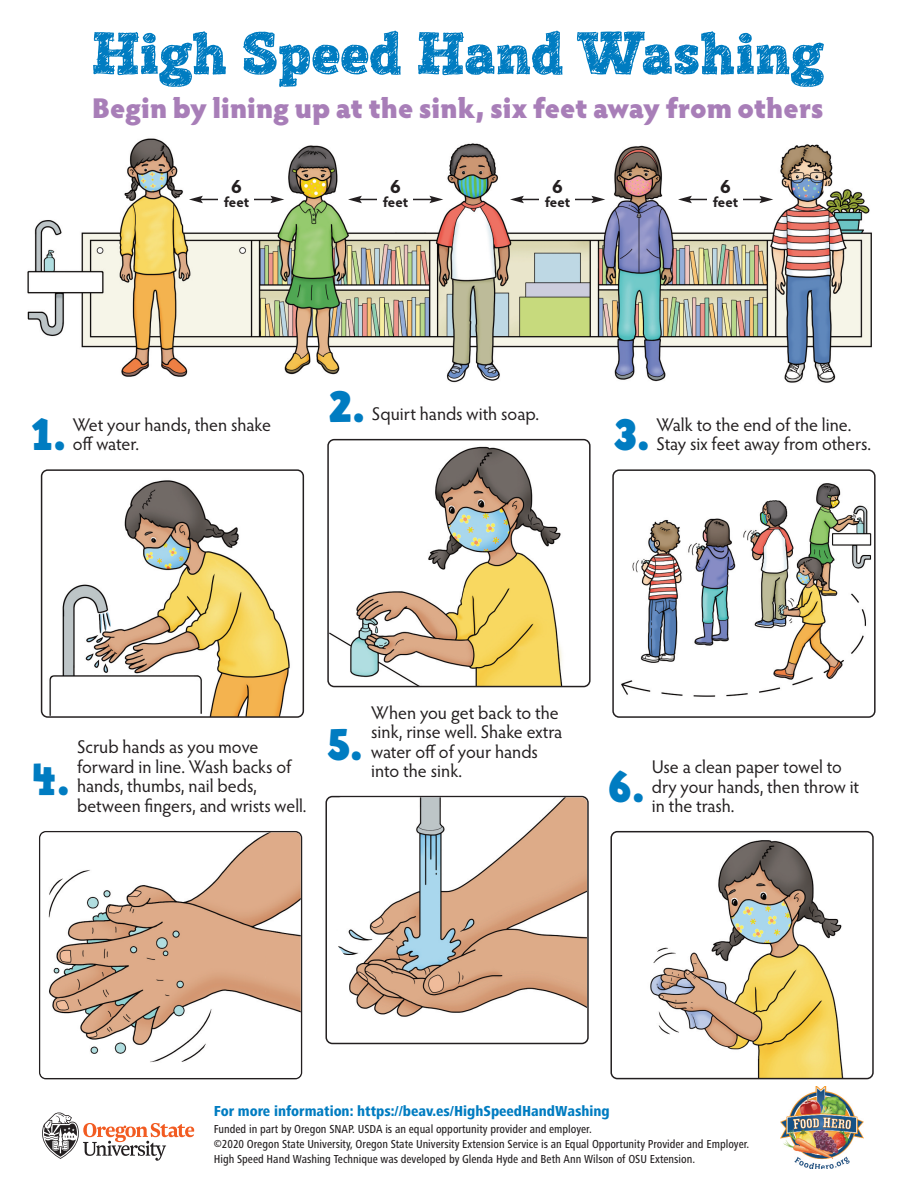
<style>
.page{position:relative;width:918px;height:1188px;background:#fff}
.page>*{position:absolute;margin:0;border:0;box-sizing:border-box;transform-origin:0 0}
.t1{font:57.75px "Posterizer KG Sketch";color:#007cc1}
.t2{font:43.95px "HVD Comic Serif Pro";color:#007cc1}
.t3{font:900 28.65px "Hypatia Sans Pro";letter-spacing:-.005em;color:#a87eb8}
.t4{font:700 19.5px "Hypatia Sans Pro";color:#231f20}
.t5{font:18.45px/19.5px "Hypatia Sans Pro";letter-spacing:-.005em;color:#231f20}
.t6{font:800 condensed 15px "Frutiger Next LT";color:#007cc1}
.t7{font:700 14.4px "Hypatia Sans Pro";letter-spacing:-.01em;color:#231f20}
.t8{font:500 condensed 12px/15px "Frutiger Next LT";color:#231f20}
.s1{font-size:10.5px}
</style>
<div class="page">
<img style="left:40px;top:832px;width:261px;height:246px">
<img style="left:27px;top:138px;width:845px;height:245px">
<svg style="left:610px;top:831px;width:264px;height:248px"></svg>
<svg style="left:42px;top:1112px;width:152px;height:49px"></svg>
<svg style="left:325px;top:796px;width:264px;height:248px"></svg>
<img style="left:336px;top:797px;width:251px;height:232px;border-radius:5px">
<svg style="left:41px;top:469px;width:263px;height:249px"></svg>
<svg style="left:327px;top:439px;width:264px;height:248px"></svg>
<svg style="left:612px;top:469px;width:264px;height:249px"></svg>
<img style="left:617px;top:477px;width:257px;height:234px">
<img style="left:781px;top:1087px;width:83px;height:82px">
<hr style="left:200px;top:199px;width:73px;height:1px;background:#231f20">
<svg style="left:189px;top:196px;width:14px;height:7px"></svg>
<svg style="left:270px;top:196px;width:14px;height:7px"></svg>
<div style="left:219px;top:179px;width:35px;height:35px;background:#fff"></div>
<hr style="left:359px;top:199px;width:73px;height:1px;background:#231f20">
<svg style="left:348px;top:196px;width:14px;height:7px"></svg>
<svg style="left:429px;top:196px;width:14px;height:7px"></svg>
<div style="left:378px;top:179px;width:35px;height:35px;background:#fff"></div>
<hr style="left:521px;top:199px;width:73px;height:1px;background:#231f20">
<svg style="left:510px;top:196px;width:14px;height:7px"></svg>
<svg style="left:591px;top:196px;width:14px;height:7px"></svg>
<div style="left:540px;top:179px;width:35px;height:35px;background:#fff"></div>
<hr style="left:689px;top:199px;width:73px;height:1px;background:#231f20">
<svg style="left:678px;top:196px;width:14px;height:7px"></svg>
<svg style="left:759px;top:196px;width:14px;height:7px"></svg>
<div style="left:708px;top:179px;width:35px;height:35px;background:#fff"></div>
<svg style="left:331px;top:847px;width:18px;height:49px"></svg>
<svg style="left:328px;top:936px;width:22px;height:88px"></svg>
<h1 class="t1" style="left:92px;top:32px;width:734px">High Speed Hand Washing</h1>
<h3 class="t3" style="left:92px;top:97px;width:733px">Begin by lining up at the sink, six feet away from others</h3>
<p class="t4" style="left:231px;top:179px;width:12px">6</p>
<p class="t7" style="left:224px;top:196px;width:27px">feet</p>
<p class="t4" style="left:390px;top:179px;width:12px">6</p>
<p class="t7" style="left:383px;top:196px;width:27px">feet</p>
<p class="t4" style="left:552px;top:179px;width:12px">6</p>
<p class="t7" style="left:545px;top:196px;width:27px">feet</p>
<p class="t4" style="left:720px;top:179px;width:12px">6</p>
<p class="t7" style="left:713px;top:196px;width:27px">feet</p>
<h2 class="t2" style="left:31px;top:419px;width:37px">1.</h2>
<p class="t5" style="left:73px;top:417px;width:200px">Wet your hands, then shake off water.</p>
<h2 class="t2" style="left:328px;top:391px;width:38px">2.</h2>
<p class="t5" style="left:372px;top:406px;width:169px">Squirt hands with soap.</p>
<h2 class="t2" style="left:613px;top:419px;width:38px">3.</h2>
<p class="t5" style="left:657px;top:417px;width:216px">Walk to the end of the line.<br>Stay six feet away from others.</p>
<h2 class="t2" style="left:32px;top:764px;width:39px">4.</h2>
<p class="t5" style="left:77px;top:739px;width:231px">Scrub hands as you move forward in line. Wash backs of hands, thumbs, nail beds, between fingers, and wrists well.</p>
<h2 class="t2" style="left:328px;top:729px;width:37px">5.</h2>
<p class="t5" style="left:371px;top:704px;width:193px">When you get back to the sink, rinse well. Shake extra water off of your hands into the sink.</p>
<h2 class="t2" style="left:608px;top:771px;width:38px">6.</h2>
<p class="t5" style="left:652px;top:759px;width:209px">Use a clean paper towel to dry your hands, then throw it in the trash.</p>
<p class="t6" style="left:214px;top:1106px;width:398px">For more information: https://beav.es/HighSpeedHandWashing</p>
<p class="t8" style="left:214px;top:1123px;width:537px">Funded in part by Oregon SNAP. USDA is an equal opportunity provider and employer.<br><span class="s1">©</span>2020 Oregon State University, Oregon State University Extension Service is an Equal Opportunity Provider and Employer.<br>High Speed Hand Washing Technique was developed by Glenda Hyde and Beth Ann Wilson of OSU Extension.</p>
</div>
